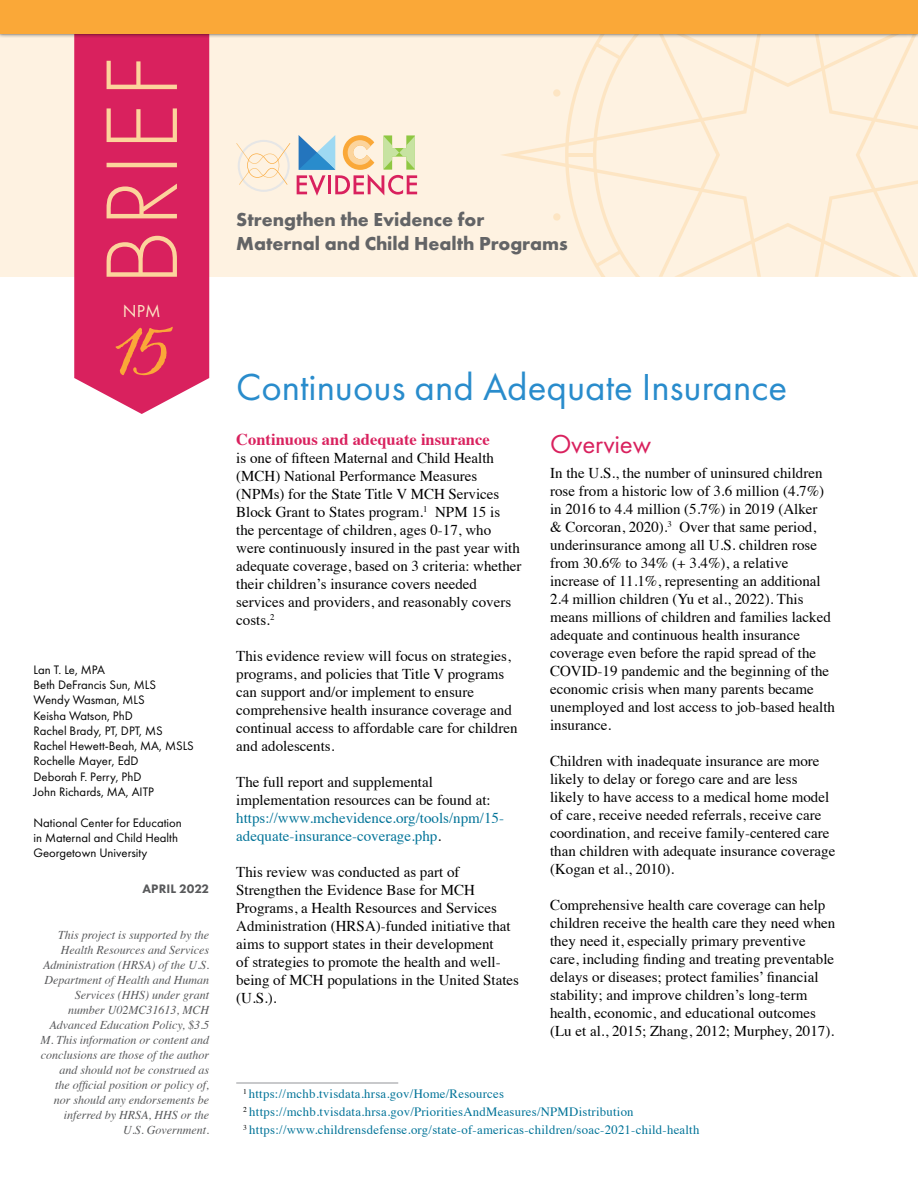
<style>
.page{position:relative;width:918px;height:1188px;background:#fff}
.page>*{position:absolute;margin:0;border:0;box-sizing:border-box;transform-origin:0 0}
.t1{font:700 63px "Alana";color:#faa838}
.t2{font:39px "Futura PT";color:#298ccc}
.t3{font:27px "Futura PT";letter-spacing:-.01em;color:#d9215e}
.t4{font:700 19.5px/24px "Futura PT";color:#636466}
.t5{font:18px "Futura PT";color:#fde5c3}
.t6{font:700 16.5px "Times";color:#d9215e}
.t7{font:15px/18px "Times";color:#000}
.t8{font:15px/18px "Times";color:#007398}
.t9{font:12.75px/15.3px "Futura PT";color:#000}
.t10{font:12.75px/18px "Times";letter-spacing:.02em;color:#007398}
.t11{font:800 12.75px "Futura PT";letter-spacing:.01em;color:#58595b}
.t12{font:italic 12px/15px "Times";color:#58595b;text-align:right}
.s1{color:#000}
</style>
<div class="page">
<div style="left:0;top:34px;width:918px;height:243px;background:#fef2e1"></div>
<svg style="left:502px;top:143px;width:63px;height:24px"></svg>
<svg style="left:565px;top:38px;width:353px;height:239px"></svg>
<hr style="left:566px;top:153px;width:29px;height:4px;background:#fde5c3">
<svg style="left:595px;top:250px;width:26px;height:17px"></svg>
<svg style="left:595px;top:42px;width:26px;height:18px"></svg>
<svg style="left:553px;top:89px;width:8px;height:8px"></svg>
<svg style="left:553px;top:213px;width:8px;height:8px"></svg>
<svg style="left:74px;top:38px;width:135px;height:376px;background:#db3069"></svg>
<svg style="left:107px;top:61px;width:70px;height:216px;background:#e0466b"></svg>
<svg style="left:297px;top:135px;width:120px;height:61px"></svg>
<svg style="left:236px;top:140px;width:54px;height:52px"></svg>
<div style="left:0;top:0;width:918px;height:38px;background:#000;opacity:.75"></div>
<div style="left:0;top:0;width:918px;height:34px;background:#faa838"></div>
<hr style="left:236px;top:1083px;width:162px;height:1px;background:#939598">
<p class="t5" style="left:123px;top:301px;width:39px">NPM</p>
<h1 class="t1" style="left:114px;top:316px;width:57px">15</h1>
<p class="t9" style="left:33px;top:662px;width:162px">Lan T. Le, MPA<br>Beth DeFrancis Sun, MLS<br>Wendy Wasman, MLS<br>Keisha Watson, PhD<br>Rachel Brady, PT, DPT, MS<br>Rachel Hewett-Beah, MA, MSLS<br>Rochelle Mayer, EdD<br>Deborah F. Perry, PhD<br>John Richards, MA, AITP</p>
<p class="t9" style="left:33px;top:815px;width:150px">National Center for Education in Maternal and Child Health<br>Georgetown University</p>
<p class="t11" style="left:143px;top:881px;width:68px">APRIL 2022</p>
<p class="t12" style="left:40px;top:927px;width:170px">This project is supported by the<br>Health Resources and Services<br>Administration (HRSA) of the U.S.<br>Department of Health and Human<br>Services (HHS) under grant number U02MC31613, MCH<br>Advanced Education Policy, $3.5<br>M. This information or content and conclusions are those of the author and should not be construed as<br>the official position or policy of, nor should any endorsements be inferred by HRSA, HHS or the<br>U.S. Government.</p>
<h3 class="t4" style="left:236px;top:207px;width:333px">Strengthen the Evidence for<br>Maternal and Child Health Programs</h3>
<h2 class="t2" style="left:236px;top:364px;width:552px">Continuous and Adequate Insurance</h2>
<p class="t6" style="left:236px;top:423px;width:255px">Continuous and adequate insurance</p>
<p class="t7" style="left:236px;top:447px;width:287px">is one of fifteen Maternal and Child Health (MCH) National Performance Measures (NPMs) for the State Title V MCH Services Block Grant to States program.<sup>1</sup> NPM 15 is the percentage of children, ages 0-17, who were continuously insured in the past year with adequate coverage, based on 3 criteria: whether their children’s insurance covers needed services and providers, and reasonably covers costs.<sup>2</sup></p>
<p class="t7" style="left:236px;top:645px;width:283px">This evidence review will focus on strategies, programs, and policies that Title V programs can support and/or implement to ensure comprehensive health insurance coverage and continual access to affordable care for children and adolescents.</p>
<p class="t7" style="left:236px;top:771px;width:256px">The full report and supplemental implementation resources can be found at:</p>
<p class="t8" style="left:236px;top:807px;width:269px">https://www.mchevidence.org/tools/npm/15- adequate-insurance-coverage.php<span class="s1">.</span></p>
<p class="t7" style="left:236px;top:861px;width:284px">This review was conducted as part of Strengthen the Evidence Base for MCH Programs, a Health Resources and Services Administration (HRSA)-funded initiative that aims to support states in their development<br>of strategies to promote the health and well&shy;being of MCH populations in the United States (U.S.).</p>
<h3 class="t3" style="left:550px;top:428px;width:103px">Overview</h3>
<p class="t7" style="left:550px;top:462px;width:286px">In the U.S., the number of uninsured children rose from a historic low of 3.6 million (4.7%) in 2016 to 4.4 million (5.7%) in 2019 (Alker<br>&amp; Corcoran, 2020).<sup>3</sup> Over that same period, underinsurance among all U.S. children rose from 30.6% to 34% (+ 3.4%), a relative increase of 11.1%, representing an additional 2.4 million children (Yu et al., 2022). This means millions of children and families lacked adequate and continuous health insurance coverage even before the rapid spread of the COVID-19 pandemic and the beginning of the economic crisis when many parents became unemployed and lost access to job-based health insurance.</p>
<p class="t7" style="left:550px;top:750px;width:287px">Children with inadequate insurance are more likely to delay or forego care and are less likely to have access to a medical home model of care, receive needed referrals, receive care coordination, and receive family-centered care than children with adequate insurance coverage (Kogan et al., 2010).</p>
<p class="t7" style="left:550px;top:894px;width:287px">Comprehensive health care coverage can help children receive the health care they need when they need it, especially primary preventive care, including finding and treating preventable delays or diseases; protect families’ financial stability; and improve children’s long-term health, economic, and educational outcomes (Lu et al., 2015; Zhang, 2012; Murphey, 2017).</p>
<p class="t10" style="left:243px;top:1084px;width:458px"><sup>1</sup> https://mchb.tvisdata.hrsa.gov/Home/Resources<br><sup>2</sup> https://mchb.tvisdata.hrsa.gov/PrioritiesAndMeasures/NPMDistribution<br><sup>3</sup> https://www.childrensdefense.org/state-of-americas-children/soac-2021-child-health</p>
</div>
